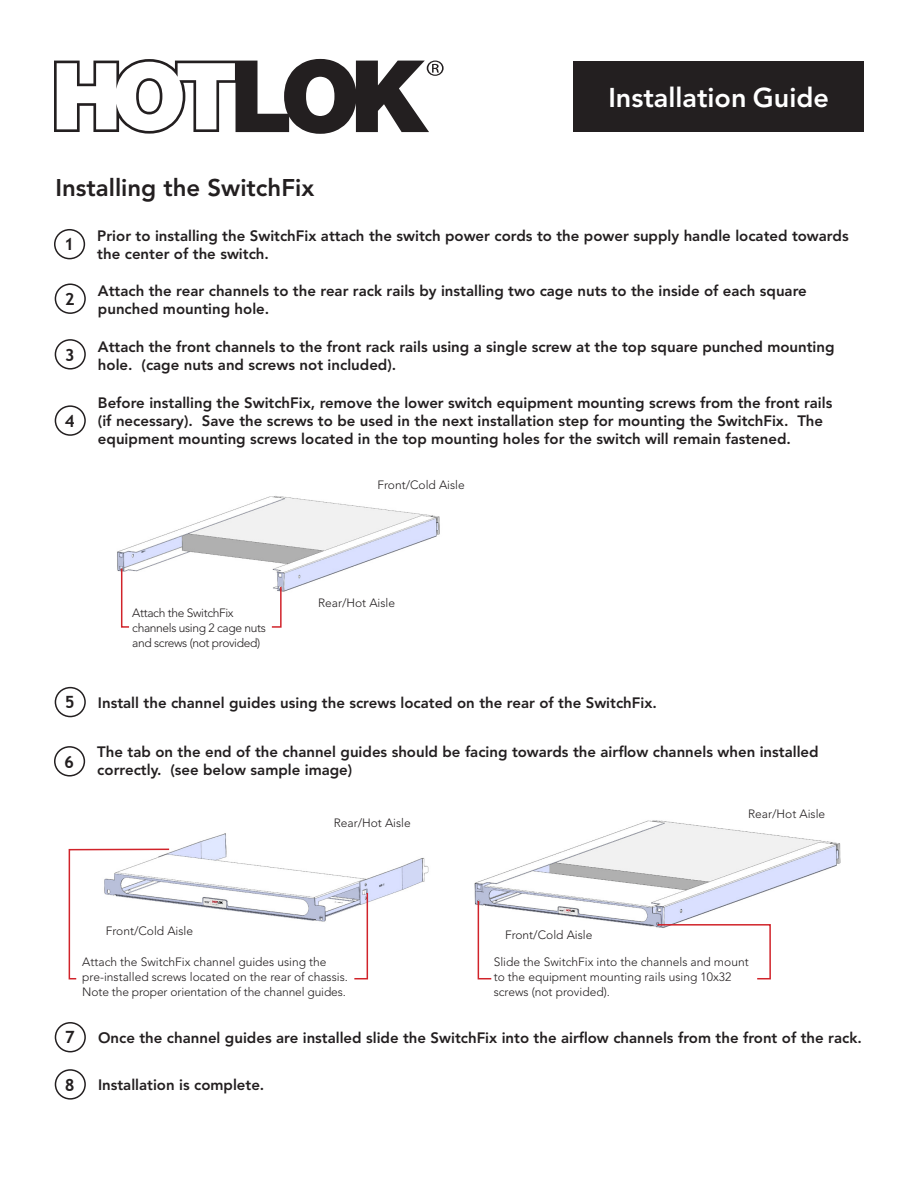
<style>
.page{position:relative;width:918px;height:1188px;background:#fff}
.page>*{position:absolute;margin:0;border:0;box-sizing:border-box;transform-origin:0 0}
.t1{font:800 27px "Avenir LT Std";color:#fff}
.t2{font:800 24px "Avenir LT Std";color:#231f20}
.t3{font:700 16.95px "Trebuchet MS";color:#231f20}
.t4{font:800 15px/18px "Avenir LT Std";color:#231f20}
.t5{font:300 12px/15px "Avenir LT Std";color:#231f20}
.t6{font:300 12px/15px "Avenir LT Std";letter-spacing:-.03em;color:#231f20}
</style>
<div class="page">
<div style="left:573px;top:61px;width:291px;height:71px;background:#231f20"></div>
<div style="left:54px;top:229px;width:31px;height:30px;border:2px solid #231f20;border-radius:50%"></div>
<svg style="left:54px;top:59px;width:390px;height:75px"></svg>
<img style="left:117px;top:496px;width:323px;height:96px">
<img style="left:171px;top:833px;width:258px;height:89px">
<img style="left:474px;top:820px;width:367px;height:107px">
<div style="left:55px;top:284px;width:31px;height:30px;border:2px solid #231f20;border-radius:50%"></div>
<div style="left:55px;top:339px;width:31px;height:31px;border:2px solid #231f20;border-radius:50%"></div>
<div style="left:55px;top:405px;width:31px;height:31px;border:2px solid #231f20;border-radius:50%"></div>
<div style="left:55px;top:687px;width:31px;height:30px;border:2px solid #231f20;border-radius:50%"></div>
<div style="left:54px;top:746px;width:31px;height:31px;border:2px solid #231f20;border-radius:50%"></div>
<div style="left:55px;top:1022px;width:31px;height:30px;border:2px solid #231f20;border-radius:50%"></div>
<div style="left:55px;top:1069px;width:31px;height:31px;border:2px solid #231f20;border-radius:50%"></div>
<svg style="left:120px;top:567px;width:11px;height:61px"></svg>
<svg style="left:477px;top:900px;width:16px;height:80px"></svg>
<svg style="left:353px;top:892px;width:16px;height:88px"></svg>
<svg style="left:270px;top:585px;width:12px;height:43px"></svg>
<svg style="left:656px;top:923px;width:116px;height:57px"></svg>
<svg style="left:68px;top:848px;width:103px;height:132px"></svg>
<h1 class="t2" style="left:56px;top:174px;width:260px">Installing the SwitchFix</h1>
<h1 class="t1" style="left:608px;top:81px;width:222px">Installation Guide</h1>
<h2 class="t3" style="left:64px;top:234px;width:11px">1</h2>
<h2 class="t3" style="left:65px;top:288px;width:11px">2</h2>
<h2 class="t3" style="left:65px;top:344px;width:11px">3</h2>
<h2 class="t3" style="left:65px;top:410px;width:11px">4</h2>
<h1 class="t4" style="left:97px;top:227px;width:753px">Prior to installing the SwitchFix attach the switch power cords to the power supply handle located towards the center of the switch.</h1>
<h1 class="t4" style="left:98px;top:282px;width:710px">Attach the rear channels to the rear rack rails by installing two cage nuts to the inside of each square punched mounting hole.</h1>
<h1 class="t4" style="left:98px;top:337px;width:738px">Attach the front channels to the front rack rails using a single screw at the top square punched mounting hole. (cage nuts and screws not included).</h1>
<h1 class="t4" style="left:98px;top:394px;width:736px">Before installing the SwitchFix, remove the lower switch equipment mounting screws from the front rails (if necessary). Save the screws to be used in the next installation step for mounting the SwitchFix. The equipment mounting screws located in the top mounting holes for the switch will remain fastened.</h1>
<p class="t5" style="left:377px;top:478px;width:89px">Front/Cold Aisle</p>
<h1 class="t6" style="left:132px;top:606px;width:135px">Attach the SwitchFix channels using 2 cage nuts and screws (not provided)</h1>
<p class="t5" style="left:318px;top:596px;width:79px">Rear/Hot Aisle</p>
<h2 class="t3" style="left:65px;top:692px;width:11px">5</h2>
<h1 class="t4" style="left:98px;top:694px;width:560px">Install the channel guides using the screws located on the rear of the SwitchFix.</h1>
<h1 class="t4" style="left:97px;top:743px;width:723px">The tab on the end of the channel guides should be facing towards the airflow channels when installed correctly. (see below sample image)</h1>
<h2 class="t3" style="left:64px;top:751px;width:11px">6</h2>
<p class="t5" style="left:334px;top:816px;width:79px">Rear/Hot Aisle</p>
<p class="t5" style="left:106px;top:923px;width:89px">Front/Cold Aisle</p>
<p class="t5" style="left:505px;top:927px;width:89px">Front/Cold Aisle</p>
<p class="t5" style="left:748px;top:807px;width:79px">Rear/Hot Aisle</p>
<h1 class="t5" style="left:82px;top:954px;width:267px">Attach the SwitchFix channel guides using the pre-installed screws located on the rear of chassis.<br>Note the proper orientation of the channel guides.</h1>
<h1 class="t5" style="left:494px;top:954px;width:256px">Slide the SwitchFix into the channels and mount to the equipment mounting rails using 10x32 screws (not provided).</h1>
<h2 class="t3" style="left:65px;top:1027px;width:11px">7</h2>
<h2 class="t3" style="left:65px;top:1074px;width:11px">8</h2>
<h1 class="t4" style="left:98px;top:1029px;width:765px">Once the channel guides are installed slide the SwitchFix into the airflow channels from the front of the rack.</h1>
<h1 class="t4" style="left:98px;top:1076px;width:168px">Installation is complete.</h1>
</div>
